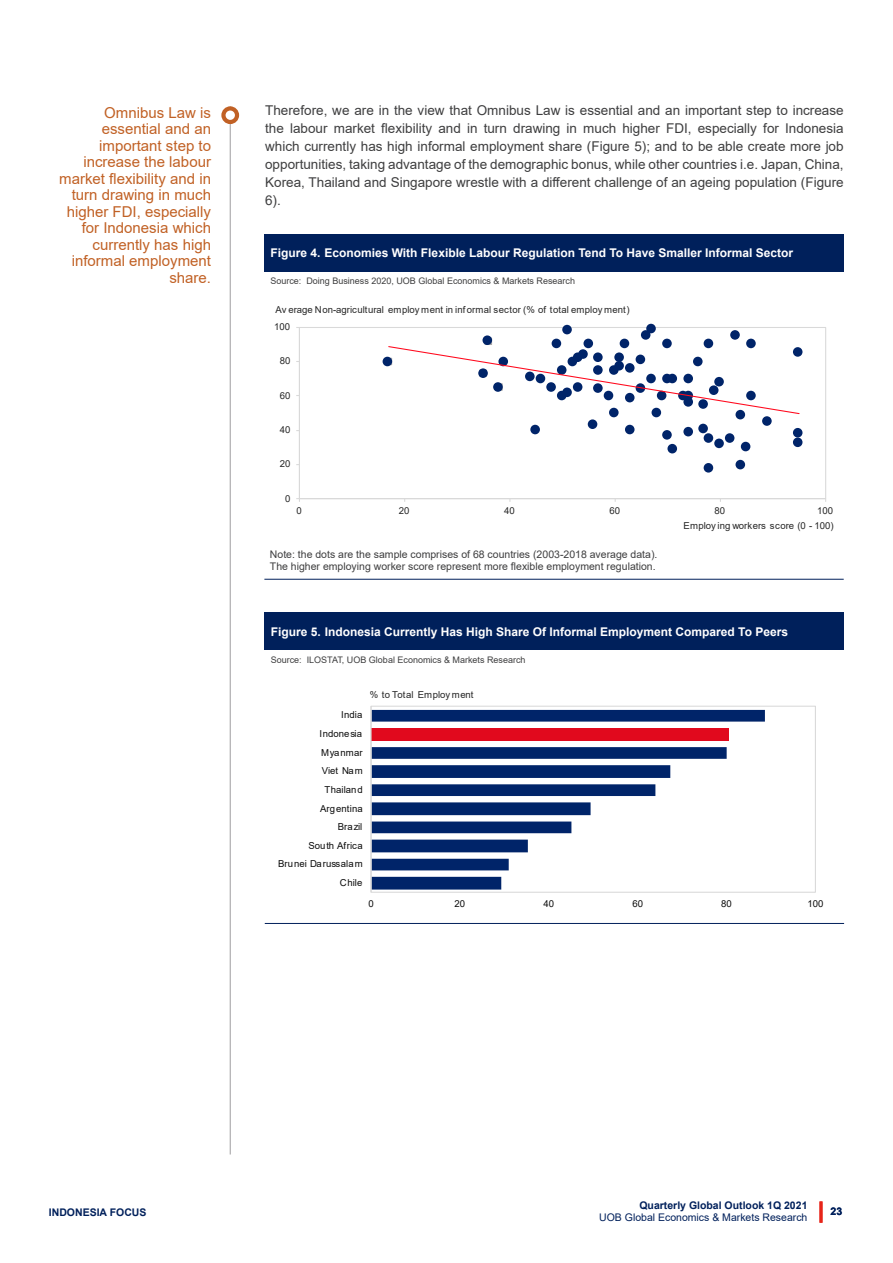
<style>
.page{position:relative;width:893px;height:1263px;background:#fff}
.page>*{position:absolute;margin:0;border:0;box-sizing:border-box;transform-origin:0 0}
.t1{font:15px/16.5px "Arial";color:#c16125;text-align:right}
.t2{font:13.5px/18px "Arial";color:#3e3e3f;text-align:justify}
.t3{font:700 12px "Arial";color:#fff}
.t4{font:10.5px "Arial";color:#3e3e3f}
.t5{font:700 10.5px "Arial";color:#00205b}
.t6{font:10.5px "Arial";color:#00205b}
.t7{font:9.6px "Arial";color:#262626}
.t8{font:9.6px "Arial";color:#0d0d0d}
.t9{font:9.6px "Arial";letter-spacing:.03em;color:#0d0d0d}
.t10{font:9px "Arial";color:#3e3e3f}
</style>
<div class="page">
<hr style="left:819px;top:1201px;width:3px;height:22px;background:#e72419">
<hr style="left:230px;top:106px;width:1px;height:1048px;background:#a9a8aa">
<svg style="left:221px;top:106px;width:18px;height:18px"></svg>
<div style="left:226px;top:111px;width:9px;height:9px;background:#fff;border-radius:50%"></div>
<div style="left:264px;top:234px;width:580px;height:37px;background:#00205b"></div>
<hr style="left:264px;top:579px;width:580px;height:1px;background:#00205b">
<div style="left:299px;top:327px;width:527px;height:172px;border:1px solid #d9d9d9"></div>
<hr style="left:299px;top:327px;width:1px;height:172px;background:#d9d9d9">
<hr style="left:299px;top:498px;width:527px;height:1px;background:#d9d9d9">
<div style="left:383px;top:357px;width:9px;height:9px;background:#002469;border-radius:50%"></div>
<div style="left:482px;top:335px;width:10px;height:10px;background:#002469;border-radius:50%"></div>
<div style="left:530px;top:425px;width:10px;height:9px;background:#002469;border-radius:50%"></div>
<div style="left:552px;top:339px;width:9px;height:9px;background:#002469;border-radius:50%"></div>
<div style="left:562px;top:325px;width:10px;height:9px;background:#002469;border-radius:50%"></div>
<div style="left:583px;top:339px;width:10px;height:9px;background:#002469;border-radius:50%"></div>
<div style="left:588px;top:419px;width:9px;height:10px;background:#002469;border-radius:50%"></div>
<svg style="left:609px;top:408px;width:10px;height:9px"></svg>
<div style="left:620px;top:339px;width:9px;height:9px;background:#002469;border-radius:50%"></div>
<div style="left:641px;top:330px;width:9px;height:10px;background:#002469;border-radius:50%"></div>
<div style="left:646px;top:324px;width:10px;height:9px;background:#002469;border-radius:50%"></div>
<div style="left:625px;top:425px;width:9px;height:9px;background:#002469;border-radius:50%"></div>
<svg style="left:651px;top:408px;width:10px;height:9px"></svg>
<div style="left:662px;top:339px;width:10px;height:9px;background:#002469;border-radius:50%"></div>
<div style="left:662px;top:430px;width:10px;height:10px;background:#002469;border-radius:50%"></div>
<div style="left:683px;top:427px;width:10px;height:9px;background:#002469;border-radius:50%"></div>
<div style="left:698px;top:424px;width:10px;height:9px;background:#002469;border-radius:50%"></div>
<div style="left:667px;top:444px;width:10px;height:9px;background:#002469;border-radius:50%"></div>
<div style="left:704px;top:339px;width:9px;height:9px;background:#002469;border-radius:50%"></div>
<div style="left:730px;top:330px;width:10px;height:10px;background:#002469;border-radius:50%"></div>
<div style="left:746px;top:339px;width:10px;height:9px;background:#002469;border-radius:50%"></div>
<svg style="left:793px;top:347px;width:9px;height:10px"></svg>
<div style="left:704px;top:433px;width:9px;height:10px;background:#002469;border-radius:50%"></div>
<div style="left:704px;top:463px;width:9px;height:10px;background:#002469;border-radius:50%"></div>
<div style="left:714px;top:439px;width:10px;height:9px;background:#002469;border-radius:50%"></div>
<div style="left:725px;top:433px;width:9px;height:10px;background:#002469;border-radius:50%"></div>
<div style="left:735px;top:460px;width:10px;height:9px;background:#002469;border-radius:50%"></div>
<div style="left:741px;top:442px;width:9px;height:9px;background:#002469;border-radius:50%"></div>
<div style="left:735px;top:410px;width:10px;height:9px;background:#002469;border-radius:50%"></div>
<div style="left:762px;top:416px;width:10px;height:10px;background:#002469;border-radius:50%"></div>
<div style="left:793px;top:428px;width:9px;height:9px;background:#002469;border-radius:50%"></div>
<div style="left:793px;top:437px;width:9px;height:10px;background:#002469;border-radius:50%"></div>
<svg style="left:387px;top:345px;width:413px;height:70px"></svg>
<div style="left:265px;top:612px;width:579px;height:38px;background:#00205b"></div>
<hr style="left:265px;top:923px;width:579px;height:1px;background:#00205b">
<div style="left:370px;top:706px;width:446px;height:187px;border:1px solid #d9d9d9"></div>
<svg style="left:372px;top:710px;width:393px;height:179px"></svg>
<hr style="left:370px;top:706px;width:2px;height:186px;background:#d9d9d9">
<p class="t1" style="left:59px;top:104px;width:153px">Omnibus Law is essential and an important step to increase the labour market flexibility and in turn drawing in much higher FDI, especially for Indonesia which currently has high informal employment share.</p>
<p class="t2" style="left:265px;top:102px;width:580px">Therefore, we are in the view that Omnibus Law is essential and an important step to increase the labour market flexibility and in turn drawing in much higher FDI, especially for Indonesia which currently has high informal employment share (Figure 5); and to be able create more job opportunities, taking advantage of the demographic bonus, while other countries i.e. Japan, China, Korea, Thailand and Singapore wrestle with a different challenge of an ageing population (Figure 6).</p>
<p class="t3" style="left:270px;top:244px;width:524px">Figure 4. Economies With Flexible Labour Regulation Tend To Have Smaller Informal Sector</p>
<p class="t10" style="left:270px;top:275px;width:306px">Source: Doing Business 2020, UOB Global Economics &amp; Markets Research</p>
<p class="t7" style="left:276px;top:303px;width:355px">Av erage Non-agricultural employ ment in inf ormal sector (% of total employ ment)</p>
<p class="t7" style="left:274px;top:320px;width:17px">100</p>
<p class="t7" style="left:280px;top:354px;width:12px">80</p>
<p class="t7" style="left:280px;top:389px;width:12px">60</p>
<p class="t7" style="left:280px;top:423px;width:12px">40</p>
<p class="t7" style="left:280px;top:457px;width:12px">20</p>
<p class="t7" style="left:285px;top:492px;width:7px">0</p>
<p class="t7" style="left:296px;top:504px;width:7px">0</p>
<p class="t7" style="left:399px;top:504px;width:12px">20</p>
<p class="t7" style="left:504px;top:504px;width:12px">40</p>
<p class="t7" style="left:609px;top:504px;width:12px">60</p>
<p class="t7" style="left:715px;top:504px;width:12px">80</p>
<p class="t7" style="left:817px;top:504px;width:17px">100</p>
<p class="t4" style="left:270px;top:547px;width:389px">Note: the dots are the sample comprises of 68 countries (2003-2018 average data).</p>
<p class="t4" style="left:270px;top:559px;width:387px">The higher employing worker score represent more flexible employment regulation.</p>
<p class="t7" style="left:684px;top:519px;width:151px">Employ ing workers score (0 - 100)</p>
<p class="t3" style="left:271px;top:623px;width:519px">Figure 5. Indonesia Currently Has High Share Of Informal Employment Compared To Peers</p>
<p class="t10" style="left:271px;top:653px;width:256px">Source: ILOSTAT, UOB Global Economics &amp; Markets Research</p>
<p class="t8" style="left:341px;top:708px;width:23px">India</p>
<p class="t8" style="left:320px;top:727px;width:44px">Indonesia</p>
<p class="t7" style="left:370px;top:688px;width:105px">% to Total Employ ment</p>
<p class="t9" style="left:321px;top:746px;width:43px">Myanmar</p>
<p class="t8" style="left:322px;top:764px;width:42px">Viet Nam</p>
<p class="t8" style="left:325px;top:783px;width:40px">Thailand</p>
<p class="t8" style="left:320px;top:801px;width:44px">Argentina</p>
<p class="t8" style="left:338px;top:820px;width:26px">Brazil</p>
<p class="t8" style="left:309px;top:839px;width:56px">South Africa</p>
<p class="t8" style="left:278px;top:857px;width:86px">Brunei Darussalam</p>
<p class="t8" style="left:340px;top:876px;width:24px">Chile</p>
<p class="t8" style="left:368px;top:897px;width:7px">0</p>
<p class="t8" style="left:454px;top:897px;width:12px">20</p>
<p class="t8" style="left:543px;top:897px;width:12px">40</p>
<p class="t8" style="left:632px;top:897px;width:12px">60</p>
<p class="t8" style="left:721px;top:897px;width:12px">80</p>
<p class="t8" style="left:807px;top:897px;width:17px">100</p>
<p class="t5" style="left:639px;top:1198px;width:170px">Quarterly Global Outlook 1Q 2021</p>
<p class="t6" style="left:599px;top:1210px;width:210px">UOB Global Economics &amp; Markets Research</p>
<p class="t5" style="left:49px;top:1205px;width:99px">INDONESIA FOCUS</p>
<p class="t5" style="left:830px;top:1204px;width:13px">23</p>
</div>
